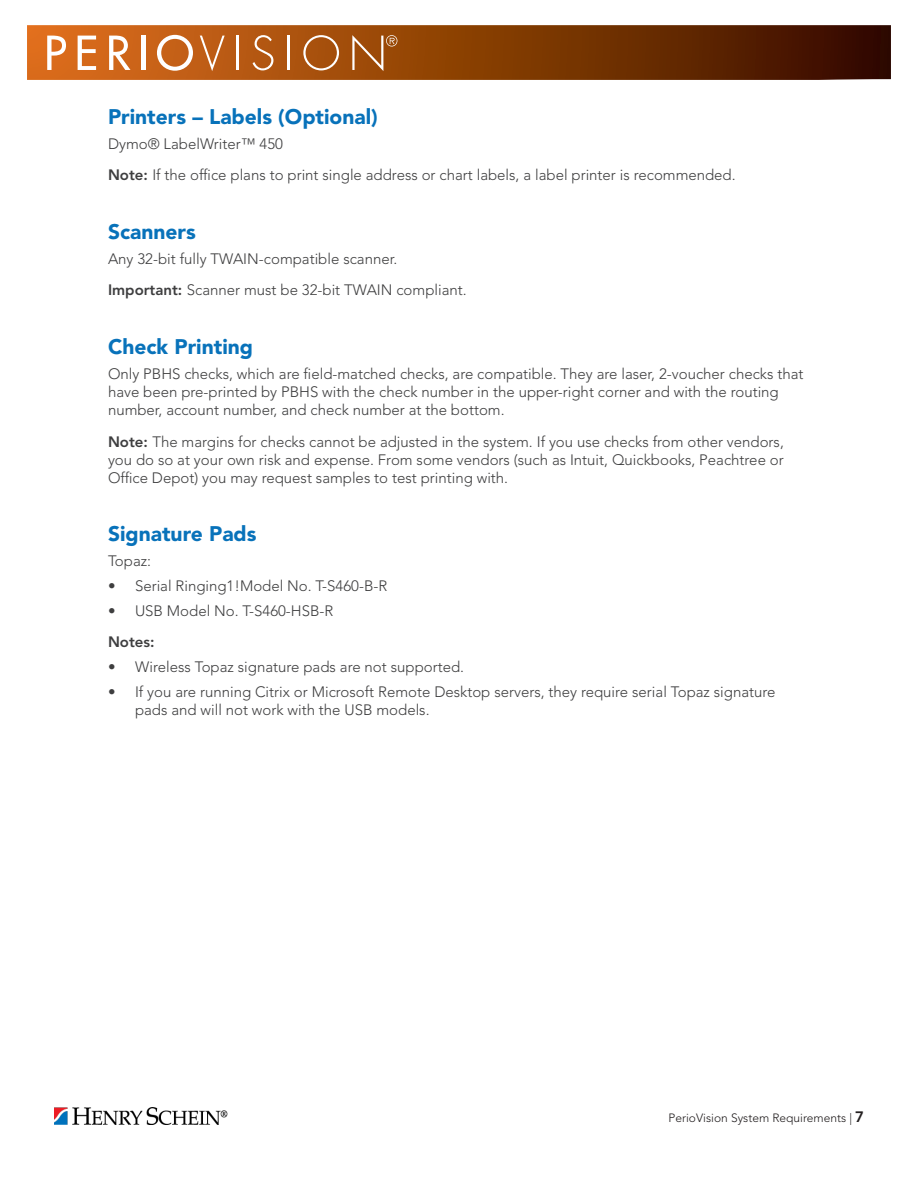
<style>
.page{position:relative;width:918px;height:1188px;background:#fff}
.page>*{position:absolute;margin:0;border:0;box-sizing:border-box;transform-origin:0 0}
.Heading_1{font:900 21px "Avenir LT Std";color:#0872ba}
.Body_Text{font:300 15px/18px "Avenir LT Std";color:#3e3e3f}
.Note_Level_1{font:300 15px/18px "Avenir LT Std";color:#3e3e3f;text-align:justify}
.Note_Level_1-2{font:800 15px "Avenir LT Std";color:#3e3e3f}
.t1{font:300 12px "Avenir LT Std";color:#231f20}
.s1{font-weight:800}
.s2{font-weight:800;font-size:15px}
</style>
<div class="page">
<svg style="left:27px;top:25px;width:864px;height:55px;background:#833c09"></svg>
<svg style="left:47px;top:36px;width:19px;height:34px"></svg>
<svg style="left:78px;top:36px;width:18px;height:34px"></svg>
<svg style="left:109px;top:36px;width:21px;height:34px"></svg>
<hr style="left:142px;top:36px;width:4px;height:34px;background:#fff">
<svg style="left:157px;top:35px;width:36px;height:36px"></svg>
<svg style="left:200px;top:36px;width:25px;height:35px"></svg>
<hr style="left:237px;top:36px;width:2px;height:34px;background:#fff">
<svg style="left:253px;top:35px;width:20px;height:35px"></svg>
<hr style="left:287px;top:36px;width:2px;height:34px;background:#fff">
<svg style="left:303px;top:35px;width:36px;height:35px"></svg>
<svg style="left:352px;top:35px;width:45px;height:36px;background:#ac6730"></svg>
<img style="left:54px;top:1107px;width:174px;height:17px">
<p class="Heading_1" style="left:108px;top:104px;width:271px">Printers – Labels (Optional)</p>
<p class="Body_Text" style="left:108px;top:135px;width:177px">Dymo® LabelWriter™ 450</p>
<p class="Note_Level_1" style="left:108px;top:166px;width:629px"><span class="s1">Note:</span> If the office plans to print single address or chart labels, a label printer is recommended.</p>
<p class="Heading_1" style="left:108px;top:219px;width:89px">Scanners</p>
<p class="Body_Text" style="left:108px;top:250px;width:291px">Any 32-bit fully TWAIN-compatible scanner.</p>
<p class="Note_Level_1" style="left:108px;top:281px;width:360px"><span class="s1">Important:</span> Scanner must be 32-bit TWAIN compliant.</p>
<p class="Heading_1" style="left:108px;top:334px;width:147px">Check Printing</p>
<p class="Body_Text" style="left:108px;top:365px;width:697px">Only PBHS checks, which are field-matched checks, are compatible. They are laser, 2-voucher checks that have been pre-printed by PBHS with the check number in the upper-right corner and with the routing number, account number, and check number at the bottom.</p>
<p class="Note_Level_1" style="left:108px;top:432px;width:677px"><span class="s1">Note:</span> The margins for checks cannot be adjusted in the system. If you use checks from other vendors, you do so at your own risk and expense. From some vendors (such as Intuit, Quickbooks, Peachtree or Office Depot) you may request samples to test printing with.</p>
<p class="Heading_1" style="left:108px;top:521px;width:150px">Signature Pads</p>
<p class="Body_Text" style="left:108px;top:552px;width:45px">Topaz:</p>
<p class="Body_Text" style="left:108px;top:577px;width:281px">• Serial Ringing1!Model No. T-S460-B-R</p>
<p class="Body_Text" style="left:108px;top:602px;width:227px">• USB Model No. T-S460-HSB-R</p>
<p class="Note_Level_1-2" style="left:108px;top:633px;width:48px">Notes:</p>
<p class="Body_Text" style="left:108px;top:658px;width:358px">• Wireless Topaz signature pads are not supported.</p>
<p class="Body_Text" style="left:135px;top:683px;width:642px;text-indent:-27px">• If you are running Citrix or Microsoft Remote Desktop servers, they require serial Topaz signature pads and will not work with the USB models.</p>
<p class="t1" style="left:669px;top:1111px;width:197px">PerioVision System Requirements | <span class="s2">7</span></p>
</div>
